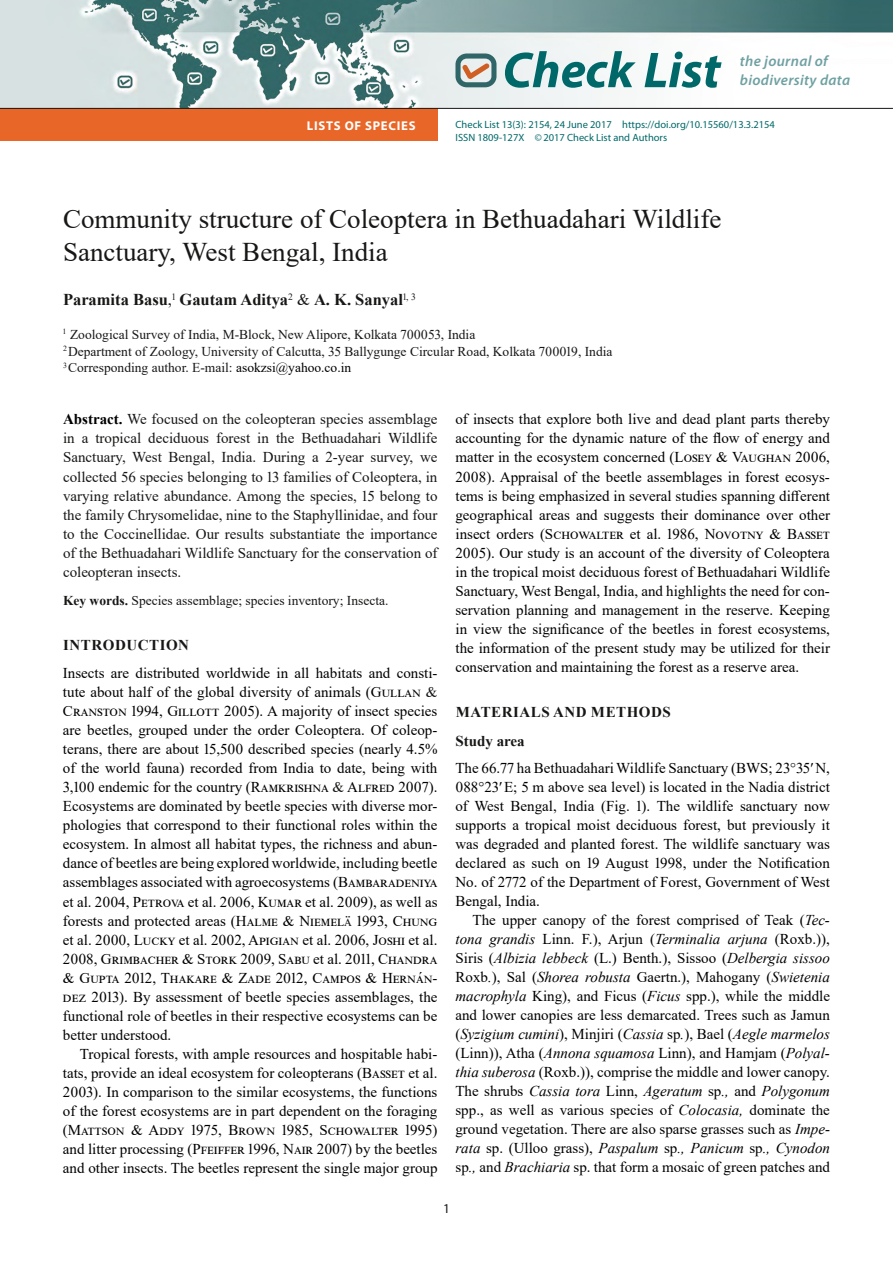
<style>
.page{position:relative;width:893px;height:1263px;background:#fff}
.page>*{position:absolute;margin:0;border:0;box-sizing:border-box;transform-origin:0 0}
.t1{font:italic 700 50.7px "Myriad Pro";color:#006869}
.t2{font:27px/32.7px "Times New Roman";color:#181716}
.t3{font:700 16.5px "Times New Roman";color:#181716}
.t4{font:15px/19px "Times New Roman";color:#000;text-align:justify}
.t5{font:15px/19px "Times New Roman";color:#181716;text-align:justify}
.t6{font:italic 600 15px/18.8px "Myriad Pro";letter-spacing:.02em;color:#6fa1a2}
.t7{font:700 15px "Times New Roman";letter-spacing:.035em;color:#181716}
.t8{font:13.5px/16.8px "Times New Roman";color:#181716}
.t9{font:13.5px "Myriad Pro";color:#181716}
.t10{font:700 12.75px "Myriad Pro";letter-spacing:.06em;color:#fff}
.t11{font:10.5px/13.4px "Myriad Pro";color:#006869}
.s1{font-weight:400}
.s2{color:#000}
.s3{font-weight:700;color:#000}
.s4{font-weight:700}
.s5{color:#181716}
.s6{font-weight:700;color:#181716}
.s7{font-style:italic}
</style>
<div class="page">
<img style="left:0;top:0;width:893px;height:108px">
<svg style="left:455px;top:53px;width:41px;height:34px"></svg>
<div style="left:0;top:109px;width:437px;height:32px;background:#e96629"></div>
<hr style="left:0;top:108px;width:893px;height:1px;background:#181716">
<p class="t10" style="left:307px;top:117px;width:110px">LISTS OF SPECIES</p>
<h1 class="t1" style="left:502px;top:37px;width:220px">Check List</h1>
<p class="t6" style="left:740px;top:52px;width:112px">the journal of biodiversity data</p>
<p class="t11" style="left:455px;top:117px;width:321px">Check List 13(3): 2154, 24 June 2017 https://doi.org/10.15560/13.3.2154<br>ISSN 1809-127X ©2017 Check List and Authors</p>
<h2 class="t2" style="left:63px;top:202px;width:660px">Community structure of Coleoptera in Bethuadahari Wildlife<br>Sanctuary, West Bengal, India</h2>
<p class="t3" style="left:63px;top:288px;width:354px">Paramita Basu<span class="s1">,</span><sup>1</sup> Gautam Aditya<sup>2</sup> <span class="s1">&amp;</span> A. K. Sanyal<sup>1,</sup> <sup>3</sup></p>
<p class="t8" style="left:63px;top:325px;width:551px"><sup>1</sup> Zoological Survey of India, M-Block, New Alipore, Kolkata 700053, India<br><sup>2</sup>Department of Zoology, University of Calcutta, 35 Ballygunge Circular Road, Kolkata 700019, India<br><sup>3</sup> Corresponding author. E-mail: <span class="s2">asokzsi@yahoo.co.in</span></p>
<p class="t5" style="left:63px;top:409px;width:376px"><span class="s3">Abstract.</span> We focused on the coleopteran species assemblage in a tropical deciduous forest in the Bethuadahari Wildlife Sanctuary, West Bengal, India. During a 2-year survey, we collected 56 species belonging to 13 families of Coleoptera, in varying relative abundance. Among the species, 15 belong to the family Chrysomelidae, nine to the Staphyllinidae, and four to the Coccinellidae. Our results substantiate the importance of the Bethuadahari Wildlife Sanctuary for the conservation of coleopteran insects.</p>
<p class="t8" style="left:63px;top:591px;width:327px"><span class="s4">Key words.</span> Species assemblage; species inventory; Insecta.</p>
<p class="t7" style="left:63px;top:634px;width:127px">INTRODUCTION</p>
<p class="t4" style="left:63px;top:663px;width:376px">Insects are distributed worldwide in all habitats and consti&shy;tute about half of the global diversity of animals (Gullan <span class="s5">&amp; </span>Cranston 1994, Gillott 2005). A majority of insect species are beetles, grouped under the order Coleoptera. Of coleop&shy;terans, there are about 15,500 described species (nearly 4.5% of the world fauna) recorded from India to date, being with 3,100 endemic for the country (Ramkrishna <span class="s5">&amp;</span> Alfred 2007).<br>Ecosystems are dominated by beetle species with diverse mor&shy;phologies that correspond to their functional roles within the ecosystem. In almost all habitat types, the richness and abun&shy;dance of beetles are being explored worldwide, including beetle assemblages associated with agroecosystems (Bambaradeniya et al. 2004, Petrova et al. 2006, Kumar et al. 2009), as well as forests and protected areas (Halme &amp; Niemel<span class="s5">ä</span> 1993, Chung et al. 2000, Lucky et al. 2002, Apigian et al. 2006, Joshi et al.<br>2008, Grimbacher &amp; Stork 2009, Sabu et al. 2011, Chandra &amp; Gupta 2012, Thakare &amp; Zade 2012, Campos &amp; Hernán&shy;dez 2013). By assessment of beetle species assemblages, the functional role of beetles in their respective ecosystems can be better understood.</p>
<p class="t4" style="left:63px;top:1044px;width:376px;text-indent:17px">Tropical forests, with ample resources and hospitable habi&shy;tats, provide an ideal ecosystem for coleopterans (Basset et al.<br>2003). In comparison to the similar ecosystems, the functions of the forest ecosystems are in part dependent on the foraging (Mattson &amp; Addy 1975, Brown 1985, Schowalter 1995) and litter processing (Pfeiffer 1996, Nair 2007) by the beetles and other insects. The beetles represent the single major group</p>
<p class="t4" style="left:455px;top:409px;width:376px">of insects that explore both live and dead plant parts thereby accounting for the dynamic nature of the flow of energy and matter in the ecosystem concerned (Losey &amp; Vaughan 2006, 2008). Appraisal of the beetle assemblages in forest ecosys&shy;tems is being emphasized in several studies spanning different geographical areas and suggests their dominance over other insect orders (Schowalter et al. 1986, Novotny &amp; Basset 2005). Our study is an account of the diversity of Coleoptera in the tropical moist deciduous forest of Bethuadahari Wildlife Sanctuary, West Bengal, India, and highlights the need for con&shy;servation planning and management in the reserve. Keeping in view the significance of the beetles in forest ecosystems, the information of the present study may be utilized for their conservation and maintaining the forest as a reserve area.</p>
<p class="t4" style="left:455px;top:697px;width:376px;line-height:28.2px;text-align:left"><span class="s6">MATERIALS AND METHODS<br>Study area<br></span>The 66.77 ha Bethuadahari Wildlife Sanctuary (BWS; 23<span class="s5">°</span>35ʹN,</p>
<p class="t4" style="left:455px;top:777px;width:376px">088°23ʹE; 5 m above sea level) is located in the Nadia district of West Bengal, India (Fig. 1). The wildlife sanctuary now supports a tropical moist deciduous forest, but previously it was degraded and planted forest. The wildlife sanctuary was declared as such on 19 August 1998, under the Notification No. of 2772 of the Department of Forest, Government of West Bengal, India.</p>
<p class="t4" style="left:455px;top:910px;width:376px;text-indent:17px">The upper canopy of the forest comprised of Teak (<span class="s7">Tec&shy;tona grandis</span> Linn. F.), Arjun (<span class="s7">Terminalia arjuna</span> (Roxb.)), Siris (<span class="s7">Albizia lebbeck</span> (L.) Benth.), Sissoo (<span class="s7">Delbergia sissoo </span>Roxb<span class="s7">.</span>), Sal (<span class="s7">Shorea robusta</span> Gaertn.), Mahogany (<span class="s7">Swietenia macrophyla</span> King), and Ficus (<span class="s7">Ficus</span> spp.), while the middle and lower canopies are less demarcated. Trees such as Jamun (<span class="s7">Syzigium cumini</span>), Minjiri (<span class="s7">Cassia</span> sp<span class="s7">.</span>), Bael (<span class="s7">Aegle marmelos </span>(Linn)), Atha (<span class="s7">Annona squamosa</span> Linn), and Hamjam (<span class="s7">Polyal&shy;thia suberosa</span> (Roxb.)), comprise the middle and lower canopy.<br>The shrubs <span class="s7">Cassia tora</span> Linn, <span class="s7">Ageratum</span> sp<span class="s7">.,</span> and <span class="s7">Polygonum </span>spp., as well as various species of <span class="s7">Colocasia,</span> dominate the ground vegetation. There are also sparse grasses such as <span class="s7">Impe&shy;rata</span> sp. (Ulloo grass), <span class="s7">Paspalum</span> sp<span class="s7">., Panicum</span> sp<span class="s7">., Cynodon </span>sp<span class="s7">.,</span> and <span class="s7">Brachiaria</span> sp. that form a mosaic of green patches and</p>
<p class="t9" style="left:443px;top:1200px;width:8px">1</p>
</div>
